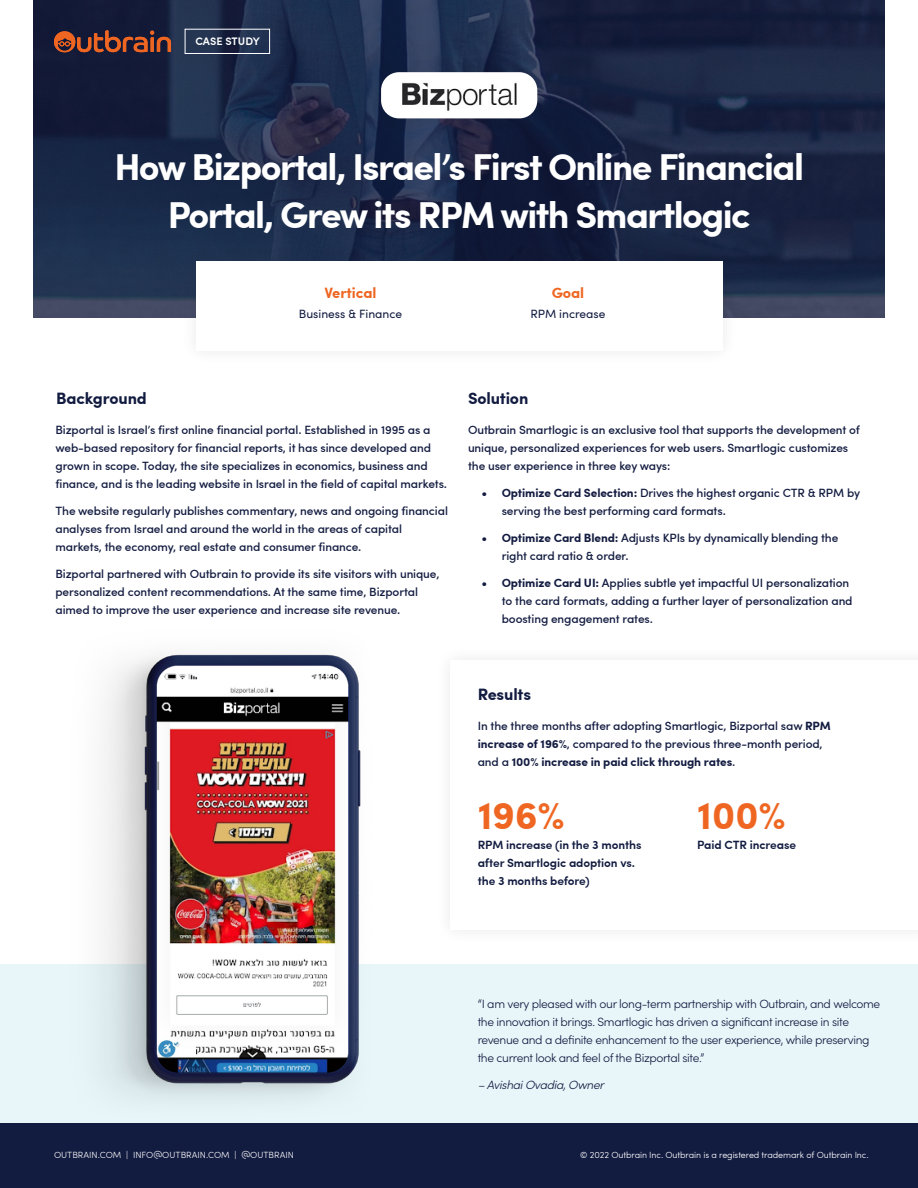
<style>
.page{position:relative;width:918px;height:1188px;background:#fff}
.page>*{position:absolute;margin:0;border:0;box-sizing:border-box;transform-origin:0 0}
.t1{font:700 39.45px "Sofia Pro";letter-spacing:-.01em;color:#ef6622}
.BODY_COPY_AFTER_HEAD{font:700 37.5px/48px "Sofia Pro";letter-spacing:-.04em;color:#fff;text-align:center}
.t2{font:700 16.5px "Sofia Pro";letter-spacing:-.01em;color:#121b40}
.t3{font:700 15px "Sofia Pro";letter-spacing:-.01em;color:#ef6622}
.t4{font:500 12px/18px "Sofia Pro";letter-spacing:-.01em;color:#121b40}
.t5{font:300 12px/18px "Sofia Pro";letter-spacing:-.03em;color:#121b40}
.t6{font:600 12px/18px "Sofia Pro";letter-spacing:-.01em;color:#121b40}
.t7{font:12px "Sofia Pro";color:#121b40}
.t8{font:italic 300 12px "Sofia Pro";letter-spacing:-.03em;color:#121b40}
.t9{font:600 10.95px "Sofia Pro";color:#fff}
.t10{font:300 9px "Sofia Pro";letter-spacing:-.01em;color:#fff}
.s1{font-weight:700}
</style>
<div class="page">
<div style="left:0;top:1123px;width:918px;height:65px;background:#121b40"></div>
<div style="left:0;top:964px;width:918px;height:159px;background:#e8f6fa"></div>
<svg style="left:33px;top:0;width:852px;height:318px;background:#1b2745"></svg>
<div style="left:185px;top:29px;width:85px;height:25px;border:1px solid #fff"></div>
<svg style="left:54px;top:30px;width:117px;height:22px;background:#6d392d"></svg>
<div style="left:181px;top:246px;width:557px;height:120px;background:#231f20;opacity:.1"></div>
<div style="left:196px;top:261px;width:526px;height:90px;background:#fff"></div>
<div style="left:366px;top:57px;width:187px;height:77px;background:#231f20;opacity:.1"></div>
<div style="left:381px;top:72px;width:156px;height:46px;background:#fff;border-radius:18px"></div>
<img style="left:104px;top:654px;width:257px;height:445px">
<img style="left:402px;top:82px;width:115px;height:29px">
<p class="t9" style="left:195px;top:33px;width:66px">CASE STUDY</p>
<p class="BODY_COPY_AFTER_HEAD" style="left:115px;top:140px;width:691px">How Bizportal, Israel’s First Online Financial<br>Portal, Grew its RPM with Smartlogic</p>
<p class="t3" style="left:324px;top:282px;width:53px">Vertical</p>
<p class="t7" style="left:299px;top:305px;width:105px">Business &amp; Finance</p>
<p class="t3" style="left:552px;top:282px;width:34px">Goal</p>
<p class="t7" style="left:530px;top:305px;width:77px">RPM increase</p>
<p class="t2" style="left:56px;top:386px;width:92px">Background</p>
<p class="t4" style="left:55px;top:420px;width:393px">Bizportal is Israel’s first online financial portal. Established in 1995 as a web-based repository for financial reports, it has since developed and grown in scope. Today, the site specializes in economics, business and finance, and is the leading website in Israel in the field of capital markets.</p>
<p class="t4" style="left:55px;top:501px;width:394px">The website regularly publishes commentary, news and ongoing financial analyses from Israel and around the world in the areas of capital markets, the economy, real estate and consumer finance.</p>
<p class="t4" style="left:55px;top:564px;width:386px">Bizportal partnered with Outbrain to provide its site visitors with unique, personalized content recommendations. At the same time, Bizportal aimed to improve the user experience and increase site revenue.</p>
<p class="t2" style="left:468px;top:386px;width:62px">Solution</p>
<p class="t4" style="left:468px;top:420px;width:394px">Outbrain Smartlogic is an exclusive tool that supports the development of unique, personalized experiences for web users. Smartlogic customizes the user experience in three key ways:</p>
<p class="t4" style="left:502px;top:483px;width:360px;text-indent:-20px"><span class="s1">• Optimize Card Selection:</span> Drives the highest organic CTR &amp; RPM by serving the best performing card formats.</p>
<p class="t4" style="left:502px;top:528px;width:338px;text-indent:-20px"><span class="s1">• Optimize Card Blend:</span> Adjusts KPIs by dynamically blending the right card ratio &amp; order.</p>
<p class="t4" style="left:502px;top:573px;width:352px;text-indent:-20px"><span class="s1">• Optimize Card UI:</span> Applies subtle yet impactful UI personalization to the card formats, adding a further layer of personalization and boosting engagement rates.</p>
<p class="t2" style="left:478px;top:681px;width:55px">Results</p>
<p class="t4" style="left:478px;top:716px;width:355px">In the three months after adopting Smartlogic, Bizportal saw <span class="s1">RPM increase of 196%</span>, compared to the previous three-month period, and a <span class="s1">100% increase in paid click through rates</span>.</p>
<p class="t1" style="left:478px;top:785px;width:89px">196%</p>
<p class="t6" style="left:478px;top:835px;width:165px">RPM increase (in the 3 months after Smartlogic adoption vs. the 3 months before)</p>
<p class="t1" style="left:697px;top:785px;width:90px">100%</p>
<p class="t6" style="left:697px;top:835px;width:100px">Paid CTR increase</p>
<p class="t5" style="left:478px;top:994px;width:404px">“I am very pleased with our long-term partnership with Outbrain, and welcome the innovation it brings. Smartlogic has driven a significant increase in site revenue and a definite enhancement to the user experience, while preserving the current look and feel of the Bizportal site.”</p>
<p class="t8" style="left:478px;top:1076px;width:128px">– Avishai Ovadia, Owner</p>
<p class="t10" style="left:54px;top:1148px;width:242px">OUTBRAIN.COM | INFO@OUTBRAIN.COM | @OUTBRAIN</p>
<p class="t10" style="left:580px;top:1148px;width:290px">© 2022 Outbrain Inc. Outbrain is a registered trademark of Outbrain Inc.</p>
</div>
